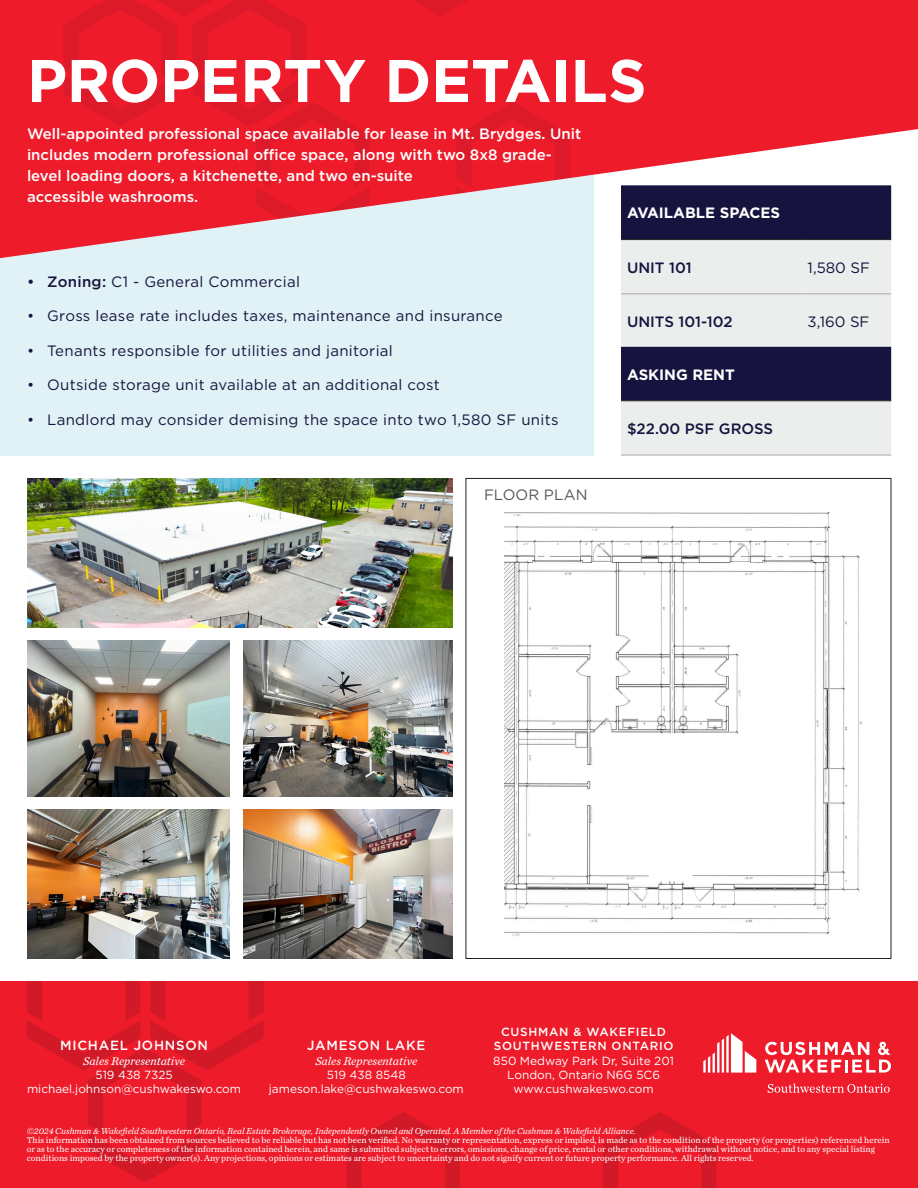
<style>
.page{position:relative;width:918px;height:1188px;background:#fff}
.page>*{position:absolute;margin:0;border:0;box-sizing:border-box;transform-origin:0 0}
.Page_Headline{font:700 60px "Gotham";letter-spacing:-.005em;color:#fff}
.t1{font:15px "Gotham";letter-spacing:.02em;color:#17133f}
.Bullets___standard{font:500 15px/21px "Gotham";color:#fff}
.t2{font:500 15px "Gotham";color:#17133f}
.t3{font:700 15px "Gotham";color:#fff}
.Page_Headline-2{font:15px "Gotham";letter-spacing:.01em;color:#545858}
.t4{font:500 13.35px "Gotham";letter-spacing:.06em;color:#fff}
.t5{font:11.85px "Gotham";color:#fff}
.t6{font:italic 11.85px "Chronicle Text G2";color:#fff}
.t7{font:500 11.85px "Gotham";letter-spacing:.06em;color:#fff}
.t8{font:9px/9px "Chronicle Text G2";color:#fff}
.t9{font:italic 9px "Chronicle Text G2";color:#fff}
.s1{font-weight:500}
</style>
<div class="page">
<div style="left:0;top:12px;width:594px;height:443px;background:#e0f2f5"></div>
<svg style="left:0;top:0;width:918px;height:258px;fill:#ee1b2a"></svg>
<svg style="left:456px;top:102px;width:114px;height:135px"></svg>
<svg style="left:63px;top:0;width:307px;height:237px;background:#e92433"></svg>
<svg style="left:384px;top:0;width:113px;height:16px;background:#e91a29"></svg>
<img style="left:27px;top:478px;width:425px;height:149px">
<img style="left:505px;top:512px;width:357px;height:424px">
<img style="left:27px;top:641px;width:203px;height:155px">
<img style="left:243px;top:641px;width:209px;height:155px">
<img style="left:27px;top:810px;width:203px;height:148px">
<img style="left:243px;top:810px;width:209px;height:148px">
<div style="left:621px;top:185px;width:270px;height:54px;background:#17133f"></div>
<svg style="left:621px;top:240px;width:270px;height:215px;background:#b5b6c0"></svg>
<hr style="left:621px;top:294px;width:181px;height:1px;background:#a9a8aa">
<hr style="left:802px;top:294px;width:89px;height:1px;background:#a9a8aa">
<hr style="left:621px;top:239px;width:181px;height:1px;background:#231f20">
<hr style="left:802px;top:239px;width:89px;height:1px;background:#231f20">
<hr style="left:621px;top:400px;width:181px;height:1px;background:#231f20">
<hr style="left:802px;top:400px;width:89px;height:1px;background:#231f20">
<hr style="left:621px;top:455px;width:181px;height:1px;background:#a9a8aa">
<hr style="left:802px;top:455px;width:89px;height:1px;background:#a9a8aa">
<div style="left:0;top:982px;width:918px;height:206px;background:#ee1b2a"></div>
<svg style="left:347px;top:1112px;width:113px;height:76px"></svg>
<svg style="left:603px;top:1112px;width:113px;height:76px"></svg>
<svg style="left:27px;top:982px;width:237px;height:201px"></svg>
<svg style="left:703px;top:1033px;width:53px;height:40px"></svg>
<svg style="left:765px;top:1042px;width:126px;height:31px"></svg>
<svg style="left:768px;top:1084px;width:122px;height:9px"></svg>
<p class="Page_Headline" style="left:27px;top:41px;width:621px">PROPERTY DETAILS</p>
<p class="Bullets___standard" style="left:27px;top:123px;width:556px">Well-appointed professional space available for lease in Mt. Brydges. Unit includes modern professional office space, along with two 8x8 grade&shy;level loading doors, a kitchenette, and two en-suite<br>accessible washrooms.</p>
<p class="t1" style="left:27px;top:272px;width:274px"><span class="s1">• Zoning:</span> C1 - General Commercial</p>
<p class="t1" style="left:27px;top:306px;width:477px">• Gross lease rate includes taxes, maintenance and insurance</p>
<p class="t1" style="left:27px;top:341px;width:367px">• Tenants responsible for utilities and janitorial</p>
<p class="t1" style="left:27px;top:375px;width:414px">• Outside storage unit available at an additional cost</p>
<p class="t1" style="left:27px;top:410px;width:533px">• Landlord may consider demising the space into two 1,580 SF units</p>
<p class="Page_Headline-2" style="left:484px;top:485px;width:105px">FLOOR PLAN</p>
<p class="t3" style="left:627px;top:203px;width:155px">AVAILABLE SPACES</p>
<p class="t2" style="left:627px;top:258px;width:66px">UNIT 101</p>
<p class="t1" style="left:808px;top:258px;width:64px">1,580 SF</p>
<p class="t2" style="left:627px;top:311px;width:107px">UNITS 101-102</p>
<p class="t1" style="left:808px;top:312px;width:63px">3,160 SF</p>
<p class="t3" style="left:627px;top:364px;width:109px">ASKING RENT</p>
<p class="t2" style="left:627px;top:419px;width:148px">$22.00 PSF GROSS</p>
<p class="t4" style="left:60px;top:1037px;width:150px">MICHAEL JOHNSON</p>
<p class="t6" style="left:83px;top:1051px;width:104px">Sales Representative</p>
<p class="t5" style="left:95px;top:1067px;width:79px">519 438 7325</p>
<p class="t5" style="left:27px;top:1081px;width:216px">michael.johnson@cushwakeswo.com</p>
<p class="t4" style="left:307px;top:1037px;width:120px">JAMESON LAKE</p>
<p class="t6" style="left:315px;top:1051px;width:104px">Sales Representative</p>
<p class="t5" style="left:327px;top:1067px;width:80px">519 438 8548</p>
<p class="t5" style="left:269px;top:1081px;width:196px">jameson.lake@cushwakeswo.com</p>
<p class="t7" style="left:501px;top:1024px;width:167px">CUSHMAN &amp; WAKEFIELD</p>
<p class="t7" style="left:494px;top:1038px;width:181px">SOUTHWESTERN ONTARIO</p>
<p class="t5" style="left:493px;top:1053px;width:182px">850 Medway Park Dr, Suite 201</p>
<p class="t5" style="left:507px;top:1067px;width:154px">London, Ontario N6G 5C6</p>
<p class="t5" style="left:514px;top:1081px;width:142px">www.cushwakeswo.com</p>
<p class="t9" style="left:27px;top:1124px;width:611px">©2024 Cushman &amp; Wakefield Southwestern Ontario, Real Estate Brokerage, Independently Owned and Operated. A Member of the Cushman &amp; Wakefield Alliance.</p>
<p class="t8" style="left:27px;top:1135px;width:864px">This information has been obtained from sources believed to be reliable but has not been verified. No warranty or representation, express or implied, is made as to the condition of the property (or properties) referenced herein or as to the accuracy or completeness of the information contained herein, and same is submitted subject to errors, omissions, change of price, rental or other conditions, withdrawal without notice, and to any special listing conditions imposed by the property owner(s). Any projections, opinions or estimates are subject to uncertainty and do not signify current or future property performance. All rights reserved.</p>
</div>
